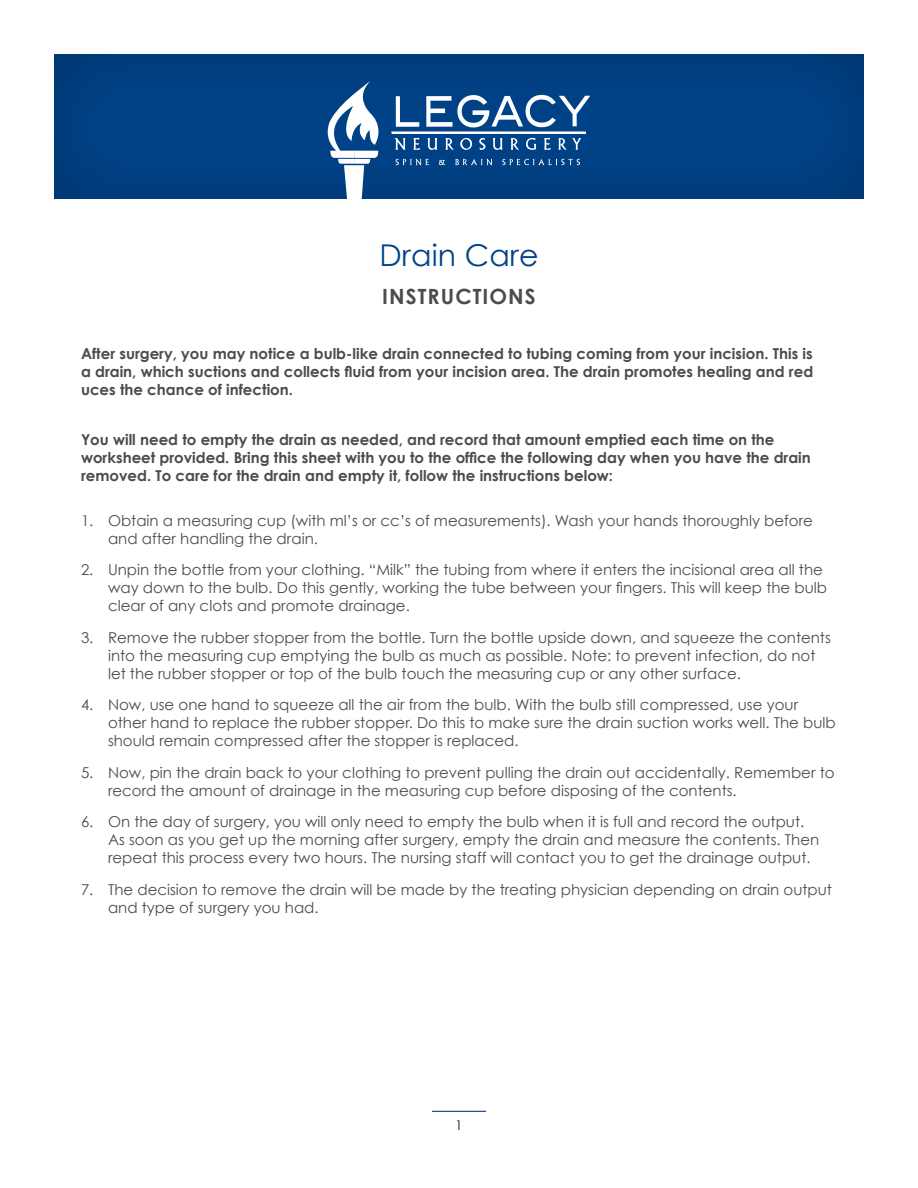
<style>
.page{position:relative;width:918px;height:1188px;background:#fff}
.page>*{position:absolute;margin:0;border:0;box-sizing:border-box;transform-origin:0 0}
.t1{font:30px "Century Gothic";letter-spacing:.005em;color:#004389}
.t2{font:700 21px "Century Gothic";letter-spacing:.05em;color:#4b4c4d}
.t3{font:15px/18px "Century Gothic";color:#4b4c4d}
.t4{font:700 15px/18px "Century Gothic";color:#4b4c4d;text-align:justify}
.t5{font:13.5px "Century Gothic";color:#231f20}
</style>
<div class="page">
<div style="left:52px;top:53px;width:814px;height:147px;background:#003f82"></div>
<svg style="left:396px;top:96px;width:23px;height:31px"></svg>
<svg style="left:426px;top:95px;width:164px;height:32px"></svg>
<hr style="left:392px;top:132px;width:193px;height:1px;background:#fff">
<svg style="left:394px;top:138px;width:11px;height:12px"></svg>
<svg style="left:414px;top:138px;width:6px;height:12px"></svg>
<svg style="left:428px;top:138px;width:9px;height:12px"></svg>
<svg style="left:446px;top:138px;width:8px;height:12px"></svg>
<svg style="left:460px;top:138px;width:12px;height:12px"></svg>
<svg style="left:479px;top:138px;width:6px;height:12px"></svg>
<svg style="left:493px;top:138px;width:9px;height:12px"></svg>
<svg style="left:511px;top:138px;width:8px;height:12px"></svg>
<svg style="left:526px;top:138px;width:10px;height:12px"></svg>
<svg style="left:544px;top:138px;width:7px;height:12px"></svg>
<svg style="left:559px;top:138px;width:22px;height:12px"></svg>
<svg style="left:396px;top:159px;width:33px;height:6px"></svg>
<svg style="left:439px;top:160px;width:6px;height:5px"></svg>
<svg style="left:455px;top:159px;width:37px;height:6px"></svg>
<svg style="left:502px;top:159px;width:78px;height:6px"></svg>
<svg style="left:323px;top:81px;width:56px;height:119px"></svg>
<hr style="left:432px;top:1111px;width:54px;height:1px;background:#004389">
<p class="t1" style="left:379px;top:236px;width:161px">Drain Care</p>
<p class="t2" style="left:382px;top:283px;width:155px">INSTRUCTIONS</p>
<p class="t4" style="left:81px;top:344px;width:734px">After surgery, you may notice a bulb-like drain connected to tubing coming from your incision. This is a drain, which suctions and collects fluid from your incision area. The drain promotes healing and red uces the chance of infection.</p>
<p class="t4" style="left:81px;top:430px;width:731px;text-align:left">You will need to empty the drain as needed, and record that amount emptied each time on the worksheet provided. Bring this sheet with you to the office the following day when you have the drain removed. To care for the drain and empty it, follow the instructions below:</p>
<p class="t3" style="left:108px;top:511px;width:706px;text-indent:-27px">1. Obtain a measuring cup (with ml’s or cc’s of measurements). Wash your hands thoroughly before and after handling the drain.</p>
<p class="t3" style="left:108px;top:561px;width:721px;text-indent:-27px">2. Unpin the bottle from your clothing. “Milk” the tubing from where it enters the incisional area all the way down to the bulb. Do this gently, working the tube between your fingers. This will keep the bulb clear of any clots and promote drainage.</p>
<p class="t3" style="left:108px;top:628px;width:724px;text-indent:-27px">3. Remove the rubber stopper from the bottle. Turn the bottle upside down, and squeeze the contents into the measuring cup emptying the bulb as much as possible. Note: to prevent infection, do not let the rubber stopper or top of the bulb touch the measuring cup or any other surface.</p>
<p class="t3" style="left:108px;top:696px;width:729px;text-indent:-27px">4. Now, use one hand to squeeze all the air from the bulb. With the bulb still compressed, use your other hand to replace the rubber stopper. Do this to make sure the drain suction works well. The bulb should remain compressed after the stopper is replaced.</p>
<p class="t3" style="left:108px;top:763px;width:728px;text-indent:-27px">5. Now, pin the drain back to your clothing to prevent pulling the drain out accidentally. Remember to record the amount of drainage in the measuring cup before disposing of the contents.</p>
<p class="t3" style="left:108px;top:813px;width:713px;text-indent:-27px">6. On the day of surgery, you will only need to empty the bulb when it is full and record the output.<br>As soon as you get up the morning after surgery, empty the drain and measure the contents. Then repeat this process every two hours. The nursing staff will contact you to get the drainage output.</p>
<p class="t3" style="left:108px;top:880px;width:726px;text-indent:-27px">7. The decision to remove the drain will be made by the treating physician depending on drain output and type of surgery you had.</p>
<p class="t5" style="left:455px;top:1117px;width:9px">1</p>
</div>
